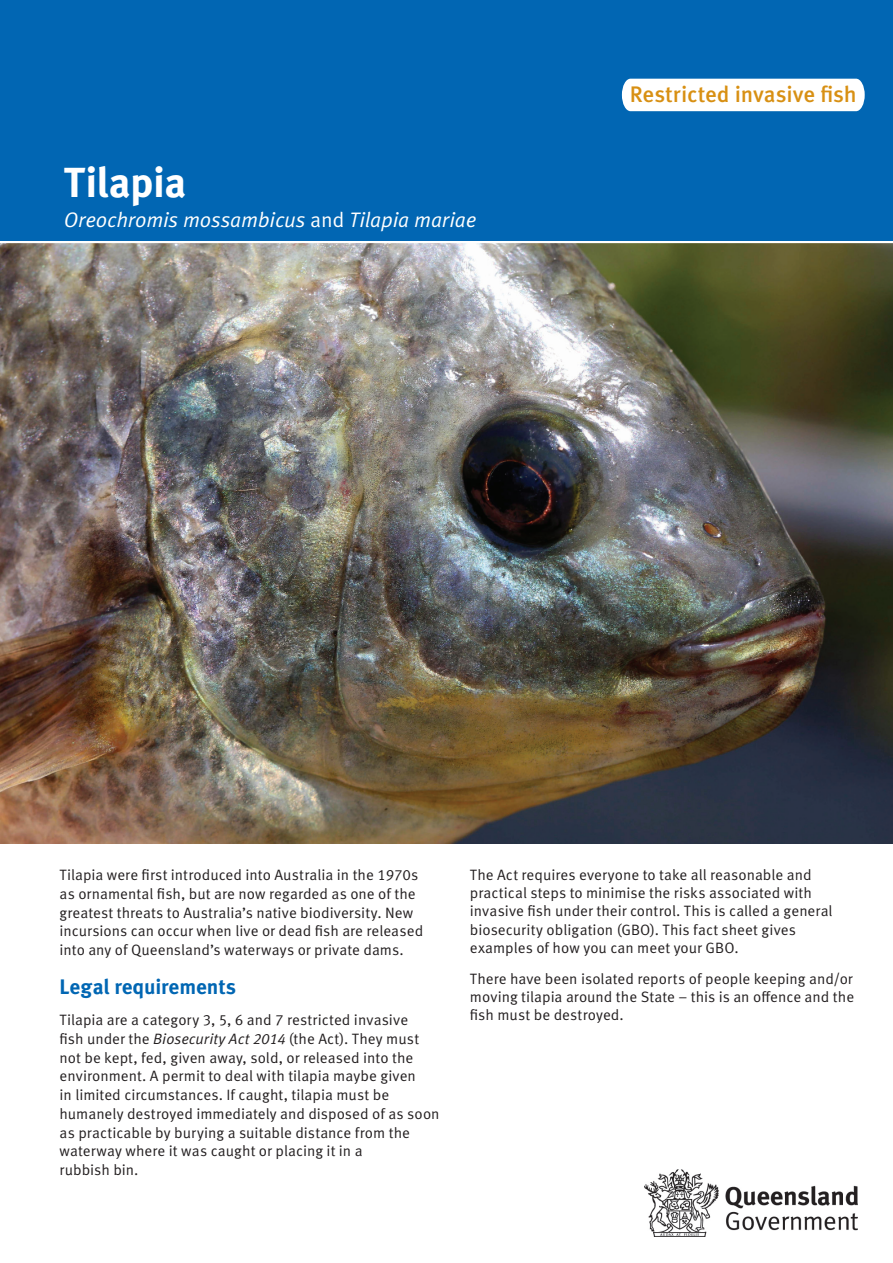
<style>
.page{position:relative;width:893px;height:1263px;background:#fff}
.page>*{position:absolute;margin:0;border:0;box-sizing:border-box;transform-origin:0 0}
.t1{font:700 42px "Meta OT";letter-spacing:-.015em;color:#fff}
.bodycopy{font:500 22.5px "Meta OT";color:#d89013}
.t2{font:italic 21px "Meta OT";letter-spacing:-.01em;color:#fff}
.Bodycopy{font:700 21px "Meta OT";letter-spacing:-.005em;color:#0166b3}
.Bodycopy-2{font:15px/18.8px "Meta OT";color:#231f20}
.s1{font-style:normal}
.s2{font-style:italic}
</style>
<div class="page">
<img style="left:0;top:243px;width:893px;height:600px">
<div style="left:0;top:0;width:893px;height:240px;background:#0166b3"></div>
<img style="left:644px;top:1169px;width:213px;height:68px">
<div style="left:622px;top:79px;width:243px;height:32px;background:#fff"></div>
<p class="t1" style="left:64px;top:155px;width:124px">Tilapia</p>
<p class="t2" style="left:64px;top:207px;width:414px">Oreochromis mossambicus <span class="s1">and</span> Tilapia mariae</p>
<p class="bodycopy" style="left:630px;top:80px;width:229px">Restricted invasive fish</p>
<p class="Bodycopy-2" style="left:60px;top:866px;width:365px">Tilapia were first introduced into Australia in the 1970s as ornamental fish, but are now regarded as one of the greatest threats to Australia’s native biodiversity. New incursions can occur when live or dead fish are released into any of Queensland’s waterways or private dams.</p>
<p class="Bodycopy" style="left:60px;top:973px;width:178px">Legal requirements</p>
<p class="Bodycopy-2" style="left:60px;top:1011px;width:382px">Tilapia are a category 3, 5, 6 and 7 restricted invasive<br>fish under the <span class="s2">Biosecurity Act 2014</span> (the Act). They must not be kept, fed, given away, sold, or released into the environment. A permit to deal with tilapia maybe given<br>in limited circumstances. If caught, tilapia must be humanely destroyed immediately and disposed of as soon as practicable by burying a suitable distance from the waterway where it was caught or placing it in a<br>rubbish bin.</p>
<p class="Bodycopy-2" style="left:470px;top:866px;width:364px;line-height:18.1px">The Act requires everyone to take all reasonable and practical steps to minimise the risks associated with invasive fish under their control. This is called a general biosecurity obligation (GBO). This fact sheet gives examples of how you can meet your GBO.</p>
<p class="Bodycopy-2" style="left:470px;top:970px;width:386px;line-height:18.1px;text-align:justify">There have been isolated reports of people keeping and/or moving tilapia around the State – this is an offence and the fish must be destroyed.</p>
</div>
